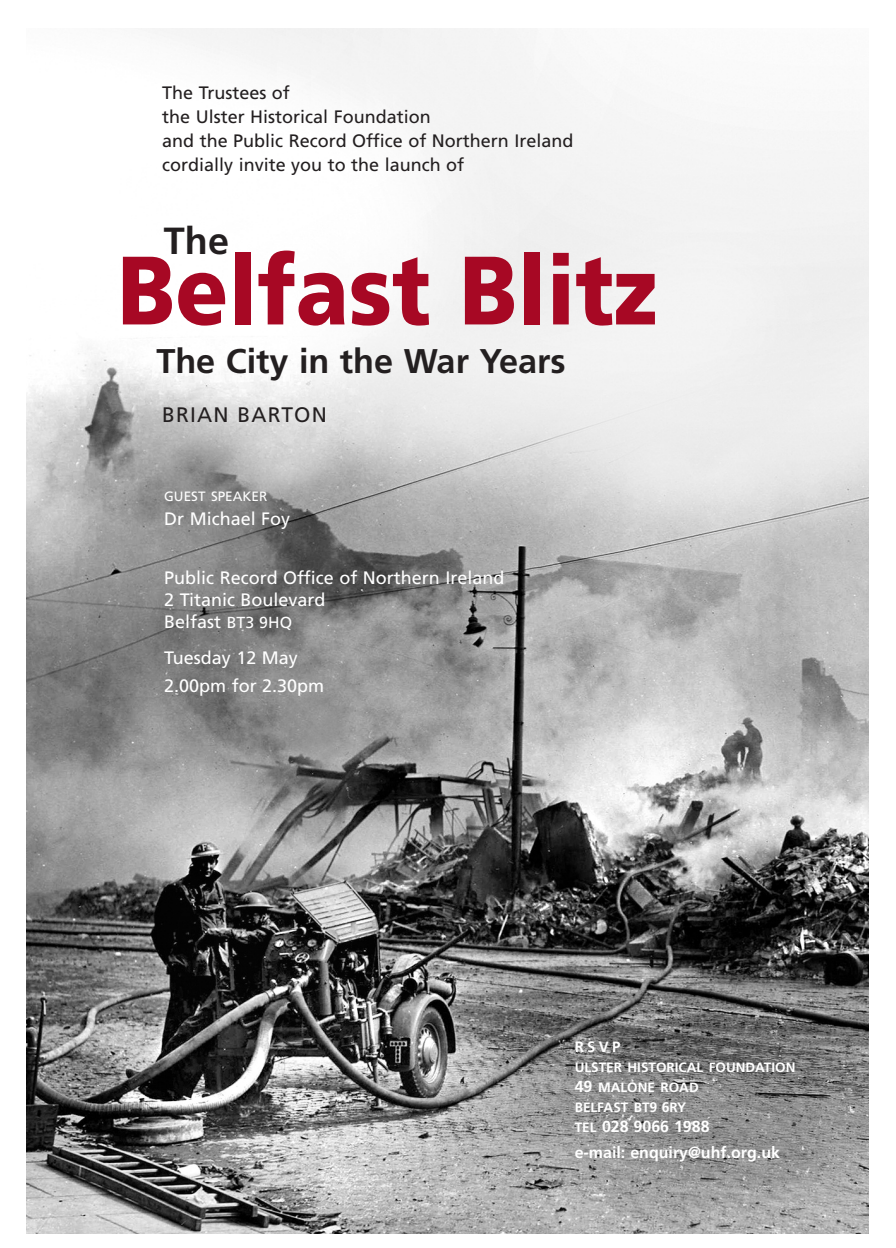
<style>
.page{position:relative;width:896px;height:1248px;background:#fff}
.page>*{position:absolute;margin:0;border:0;box-sizing:border-box;transform-origin:0 0}
.t1{font:900 97px "Frutiger";color:#a70824;scale:.89 1}
.t2{font:700 37.8px "Frutiger";color:#231f20}
.t3{font:700 34.2px "Frutiger";color:#231f20}
.t4{font:21px "Frutiger";letter-spacing:.055em;color:#231f20}
.t5{font:18px/24px "Frutiger";color:#231f20}
.t6{font:18px/22px "Frutiger";color:#fff}
.t7{font:700 16px/26px "Frutiger";color:#fff}
.t8{font:700 15px "Frutiger";color:#fff}
.t9{font:700 13.6px/20px "Frutiger";color:#fff}
.t10{font:13.6px "Frutiger";color:#fff}
.s1{font-size:16px}
.s2{font-size:14px}
.s3{font-size:13.6px}
</style>
<div class="page">
<img style="left:26px;top:28px;width:843px;height:1205px">
<p class="t5" style="left:162px;top:80px;width:413px">The Trustees of<br>the Ulster Historical Foundation<br>and the Public Record Office of Northern Ireland cordially invite you to the launch of</p>
<h2 class="t2" style="left:164px;top:218px;width:67px">The</h2>
<h1 class="t1" style="left:118px;top:232px;width:607px">Belfast Blitz</h1>
<h3 class="t3" style="left:156px;top:341px;width:411px">The City in the War Years</h3>
<p class="t4" style="left:162px;top:402px;width:166px">BRIAN BARTON</p>
<p class="t10" style="left:164px;top:488px;width:105px">GUEST SPEAKER</p>
<p class="t6" style="left:164px;top:507px;width:127px">Dr Michael Foy</p>
<p class="t6" style="left:164px;top:566px;width:342px">Public Record Office of Northern Ireland<br>2 Titanic Boulevard<br>Belfast <span class="s1">BT3 9HQ</span></p>
<p class="t6" style="left:164px;top:643px;width:162px;line-height:28px">Tuesday 12 May<br>2.00pm for 2.30pm</p>
<p class="t8" style="left:575px;top:1037px;width:47px">RSVP</p>
<p class="t9" style="left:575px;top:1056px;width:222px">ULSTER HISTORICAL FOUNDATION<br><span class="s1">49</span> MALONE ROAD<br>BELFAST BT<span class="s2">9 6</span>RY</p>
<p class="t7" style="left:575px;top:1112px;width:207px"><span class="s3">TEL</span> 028 9066 1988<br>e-mail: enquiry@uhf.org.uk</p>
</div>
